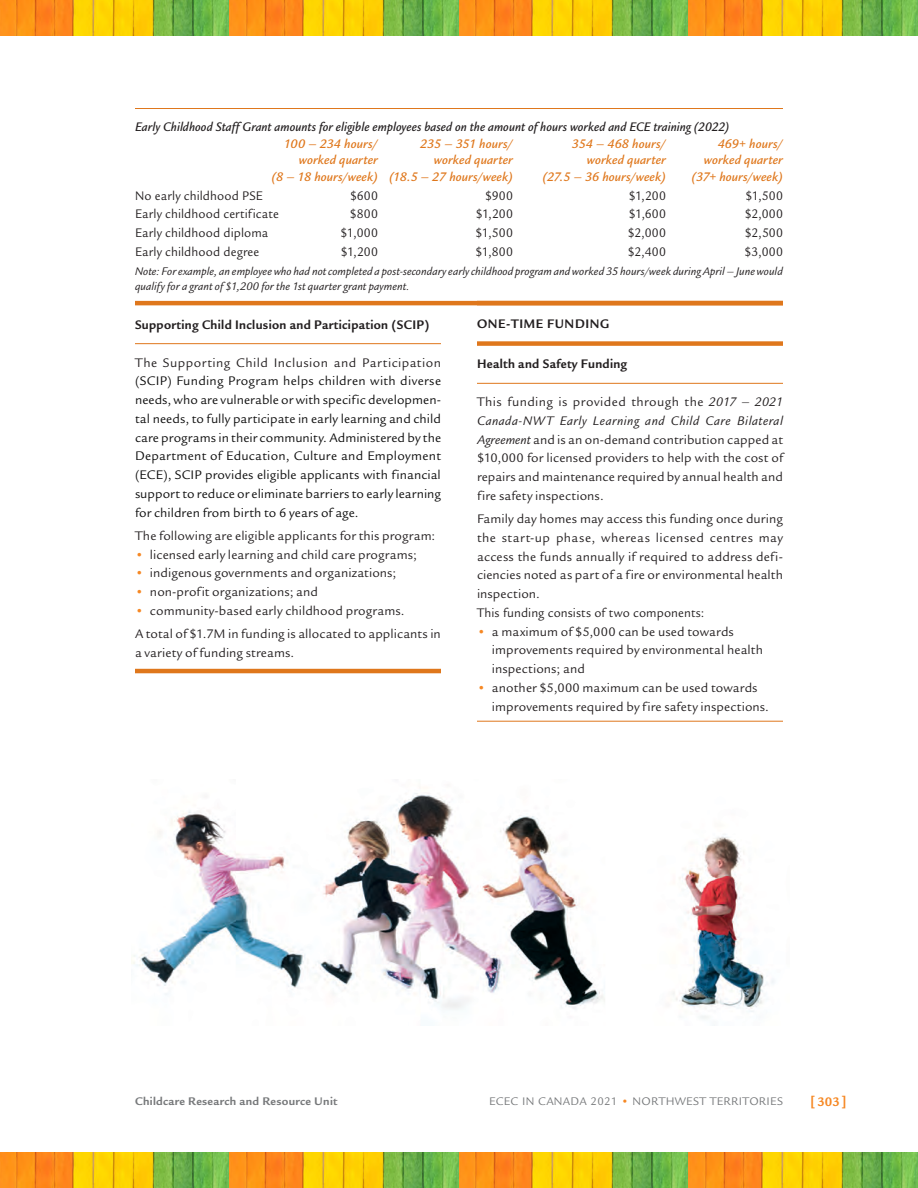
<style>
.page{position:relative;width:918px;height:1188px;background:#fff}
.page>*{position:absolute;margin:0;border:0;box-sizing:border-box;transform-origin:0 0}
.t1{font:13.5px/18.8px "Legacy San ITC";letter-spacing:.01em;color:#231f20}
.t2{font:13.5px/18.8px "Legacy San ITC";letter-spacing:.01em;color:#0d0d0d;text-align:justify}
.t3{font:13.5px "Legacy San ITC";letter-spacing:.01em;color:#231f20;scale:.95 1}
.t4{font:italic 500 13.5px "Legacy San ITC";letter-spacing:.005em;color:#df771c}
.t5{font:italic 500 13.5px "Legacy San ITC";letter-spacing:.005em;color:#231f20;scale:.95 1}
.t6{font:700 13.5px "Legacy San ITC";letter-spacing:.025em;color:#231f20;scale:.95 1}
.t7{font:13.5px "Legacy San ITC";letter-spacing:.035em;color:#231f20}
.t8{font:700 13.5px "Legacy San ITC";color:#f68824}
.t9{font:italic 12px/15px "Legacy San ITC";letter-spacing:.005em;color:#231f20}
.t10{font:12px "Legacy San ITC";letter-spacing:.025em;color:#77797b}
.t11{font:700 12px "Legacy San ITC";letter-spacing:.025em;color:#77797b}
.s1{color:#f68824}
.s2{font-style:italic}
</style>
<div class="page">
<img style="left:0;top:1152px;width:230px;height:36px">
<svg style="left:230px;top:1152px;width:229px;height:36px;background:#ccb021"></svg>
<svg style="left:459px;top:1152px;width:229px;height:36px;background:#ccb021"></svg>
<svg style="left:688px;top:1152px;width:230px;height:36px;background:#ccaf21"></svg>
<img style="left:0;top:0;width:230px;height:36px">
<svg style="left:230px;top:0;width:229px;height:36px;background:#ccb021"></svg>
<svg style="left:459px;top:0;width:229px;height:36px;background:#ccb021"></svg>
<svg style="left:688px;top:0;width:230px;height:36px;background:#ccaf21"></svg>
<hr style="left:135px;top:108px;width:648px;height:1px;background:#df771c">
<hr style="left:135px;top:301px;width:648px;height:4px;background:#df771c">
<hr style="left:135px;top:343px;width:306px;height:1px;background:#df771c">
<hr style="left:135px;top:669px;width:306px;height:4px;background:#df771c">
<div style="left:477px;top:341px;width:306px;height:5px;background:#df771c"></div>
<hr style="left:477px;top:383px;width:306px;height:1px;background:#df771c">
<hr style="left:477px;top:721px;width:306px;height:1px;background:#df771c">
<img style="left:131px;top:793px;width:643px;height:233px">
<p class="t5" style="left:135px;top:120px;width:627px">Early Childhood Staff Grant amounts for eligible employees based on the amount of hours worked and ECE training (2022)</p>
<p class="t4" style="left:284px;top:136px;width:96px">100 – 234 hours/</p>
<p class="t4" style="left:420px;top:136px;width:94px">235 – 351 hours/</p>
<p class="t4" style="left:572px;top:136px;width:96px">354 – 468 hours/</p>
<p class="t4" style="left:718px;top:136px;width:67px">469+ hours/</p>
<p class="t4" style="left:299px;top:153px;width:81px">worked quarter</p>
<p class="t4" style="left:434px;top:153px;width:81px">worked quarter</p>
<p class="t4" style="left:587px;top:153px;width:81px">worked quarter</p>
<p class="t4" style="left:704px;top:153px;width:81px">worked quarter</p>
<p class="t4" style="left:272px;top:169px;width:243px">(8 – 18 hours/week) (18.5 – 27 hours/week)</p>
<p class="t4" style="left:543px;top:169px;width:125px">(27.5 – 36 hours/week)</p>
<p class="t4" style="left:691px;top:169px;width:93px">(37+ hours/week)</p>
<p class="t3" style="left:135px;top:188px;width:136px">No early childhood PSE</p>
<p class="t3" style="left:350px;top:188px;width:31px">$600</p>
<p class="t3" style="left:485px;top:188px;width:31px">$900</p>
<p class="t3" style="left:629px;top:188px;width:41px">$1,200</p>
<p class="t3" style="left:746px;top:188px;width:41px">$1,500</p>
<p class="t3" style="left:135px;top:207px;width:153px">Early childhood certificate</p>
<p class="t3" style="left:350px;top:207px;width:31px">$800</p>
<p class="t3" style="left:476px;top:207px;width:41px">$1,200</p>
<p class="t3" style="left:629px;top:207px;width:41px">$1,600</p>
<p class="t3" style="left:745px;top:207px;width:42px">$2,000</p>
<p class="t3" style="left:135px;top:225px;width:142px">Early childhood diploma</p>
<p class="t3" style="left:341px;top:225px;width:41px">$1,000</p>
<p class="t3" style="left:476px;top:225px;width:41px">$1,500</p>
<p class="t3" style="left:628px;top:225px;width:42px">$2,000</p>
<p class="t3" style="left:745px;top:225px;width:42px">$2,500</p>
<p class="t3" style="left:135px;top:244px;width:132px">Early childhood degree</p>
<p class="t3" style="left:341px;top:244px;width:41px">$1,200</p>
<p class="t3" style="left:475px;top:244px;width:41px">$1,800</p>
<p class="t3" style="left:628px;top:244px;width:42px">$2,400</p>
<p class="t3" style="left:745px;top:244px;width:42px">$3,000</p>
<p class="t9" style="left:135px;top:264px;width:649px">Note: For example, an employee who had not completed a post-secondary early childhood program and worked 35 hours/week during April – June would qualify for a grant of $1,200 for the 1st quarter grant payment.</p>
<p class="t6" style="left:135px;top:317px;width:311px">Supporting Child Inclusion and Participation (SCIP)</p>
<p class="t7" style="left:135px;top:355px;width:308px">The Supporting Child Inclusion and Participation</p>
<p class="t2" style="left:135px;top:372px;width:308px">(SCIP) Funding Program helps children with diverse needs, who are vulnerable or with specific developmen&shy;tal needs, to fully participate in early learning and child care programs in their community. Administered by the Department of Education, Culture and Employment (ECE), SCIP provides eligible applicants with financial support to reduce or eliminate barriers to early learning for children from birth to 6 years of age.</p>
<p class="t1" style="left:135px;top:526px;width:302px">The following are eligible applicants for this program:</p>
<p class="t1" style="left:135px;top:545px;width:283px"><span class="s1">•</span> licensed early learning and child care programs;</p>
<p class="t1" style="left:135px;top:564px;width:263px"><span class="s1">•</span> indigenous governments and organizations;</p>
<p class="t1" style="left:135px;top:583px;width:185px"><span class="s1">•</span> non-profit organizations; and</p>
<p class="t1" style="left:135px;top:599px;width:307px;line-height:23.2px"><span class="s1">•</span> community-based early childhood programs.<br>A total of $1.7M in funding is allocated to applicants in</p>
<p class="t1" style="left:135px;top:643px;width:161px">a variety of funding streams.</p>
<p class="t6" style="left:477px;top:316px;width:46px">One-time</p>
<p class="t6" style="left:547px;top:316px;width:29px">funding</p>
<p class="t6" style="left:477px;top:356px;width:160px">Health and Safety Funding</p>
<p class="t1" style="left:477px;top:393px;width:308px;text-align:justify">This funding is provided through the <span class="s2">2017 – 2021<br>Canada-NWT Early Learning and Child Care Bilateral Agreement</span> and is an on-demand contribution capped at $10,000 for licensed providers to help with the cost of repairs and maintenance required by annual health and fire safety inspections.</p>
<p class="t1" style="left:477px;top:510px;width:308px">Family day homes may access this funding once during the start-up phase, whereas licensed centres may access the funds annually if required to address defi&shy;ciencies noted as part of a fire or environmental health inspection.<br>This funding consists of two components:</p>
<p class="t1" style="left:492px;top:622px;width:272px;text-indent:-15px"><span class="s1">•</span> a maximum of $5,000 can be used towards improvements required by environmental health inspections; and</p>
<p class="t1" style="left:492px;top:678px;width:279px;text-indent:-15px"><span class="s1">•</span> another $5,000 maximum can be used towards improvements required by fire safety inspections.</p>
<p class="t11" style="left:135px;top:1095px;width:204px">Childcare Research and Resource Unit</p>
<p class="t10" style="left:489px;top:1095px;width:295px">ECEC in Canada 2021 <span class="s1">•</span> northwest territories</p>
<p class="t8" style="left:810px;top:1094px;width:38px">[ 303 ]</p>
</div>
